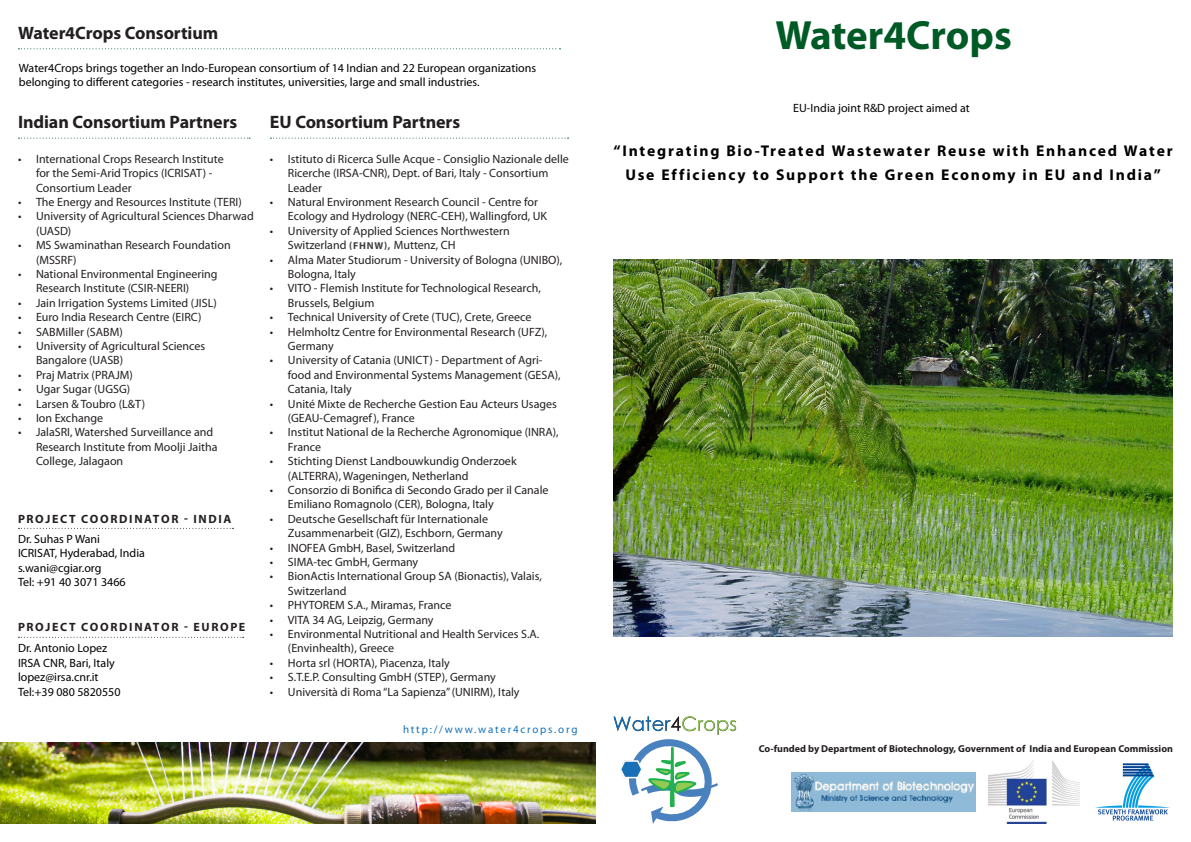
<style>
.page{position:relative;width:1191px;height:842px;background:#fff}
.page>*{position:absolute;margin:0;border:0;box-sizing:border-box;transform-origin:0 0}
.t1{font:700 41px "Myriad Pro";color:#005a26}
.t2{font:700 18px "Myriad Pro";letter-spacing:-.005em;color:#231f20}
.t3{font:700 15.6px/24px "Myriad Pro";letter-spacing:.115em;color:#000;text-align:center}
.Bullets_Green{font:12px/14.4px "Myriad Pro";color:#231f20}
.Bullets_Green_copy{font:12px/14.4px "Myriad Pro";color:#000}
.t4{font:700 12px "Myriad Pro";letter-spacing:.14em;color:#231f20}
.Website{font:11px "Myriad Pro";letter-spacing:.16em;color:#1371b9}
.figure_text{font:700 10px "Myriad Pro";color:#231f20}
.s1{font-weight:700;font-size:10px;color:#3e3e3f}
</style>
<div class="page">
<img style="left:791px;top:773px;width:184px;height:38px">
<img style="left:1095px;top:763px;width:75px;height:58px">
<img style="left:988px;top:761px;width:91px;height:63px">
<svg style="left:18px;top:138px;width:232px;height:1px"></svg>
<svg style="left:270px;top:138px;width:298px;height:1px"></svg>
<img style="left:0;top:743px;width:595px;height:81px">
<svg style="left:613px;top:716px;width:123px;height:108px"></svg>
<svg style="left:18px;top:48px;width:542px;height:1px"></svg>
<img style="left:613px;top:259px;width:560px;height:378px">
<svg style="left:18px;top:528px;width:215px;height:1px"></svg>
<svg style="left:18px;top:637px;width:226px;height:1px"></svg>
<p class="t2" style="left:18px;top:21px;width:202px">Water4Crops Consortium</p>
<p class="Bullets_Green_copy" style="left:19px;top:60px;width:519px">Water4Crops brings together an Indo-European consortium of 14 Indian and 22 European organizations belonging to different categories - research institutes, universities, large and small industries.</p>
<p class="t2" style="left:18px;top:110px;width:221px">Indian Consortium Partners</p>
<p class="t2" style="left:270px;top:110px;width:192px">EU Consortium Partners</p>
<p class="Bullets_Green" style="left:36px;top:151px;width:189px;text-indent:-18px">• International Crops Research Institute for the Semi-Arid Tropics (ICRISAT) -<br>Consortium Leader</p>
<p class="Bullets_Green" style="left:18px;top:194px;width:225px">• The Energy and Resources Institute (TERI)</p>
<p class="Bullets_Green" style="left:36px;top:209px;width:219px;text-indent:-18px">• University of Agricultural Sciences Dharwad (UASD)</p>
<p class="Bullets_Green" style="left:36px;top:238px;width:196px;text-indent:-18px">• MS Swaminathan Research Foundation (MSSRF)</p>
<p class="Bullets_Green" style="left:36px;top:266px;width:183px;text-indent:-18px">• National Environmental Engineering<br>Research Institute (CSIR-NEERI)</p>
<p class="Bullets_Green" style="left:18px;top:295px;width:200px">• Jain Irrigation Systems Limited (JISL)</p>
<p class="Bullets_Green" style="left:18px;top:310px;width:185px">• Euro India Research Centre (EIRC)</p>
<p class="Bullets_Green" style="left:18px;top:324px;width:106px">• SABMiller (SABM)</p>
<p class="Bullets_Green" style="left:36px;top:338px;width:171px;text-indent:-18px">• University of Agricultural Sciences<br>Bangalore (UASB)</p>
<p class="Bullets_Green" style="left:18px;top:367px;width:116px">• Praj Matrix (PRAJM)</p>
<p class="Bullets_Green" style="left:18px;top:382px;width:114px">• Ugar Sugar (UGSG)</p>
<p class="Bullets_Green" style="left:18px;top:396px;width:129px">• Larsen &amp; Toubro (L&amp;T)</p>
<p class="Bullets_Green" style="left:18px;top:410px;width:87px">• Ion Exchange</p>
<p class="Bullets_Green" style="left:36px;top:425px;width:183px;text-indent:-18px">• JalaSRI, Watershed Surveillance and<br>Research Institute from Moolji Jaitha<br>College, Jalagaon</p>
<p class="t4" style="left:18px;top:511px;width:215px">PROJECT COORDINATOR - INDIA</p>
<p class="Bullets_Green_copy" style="left:18px;top:532px;width:84px">Dr. Suhas P Wani</p>
<p class="Bullets_Green_copy" style="left:18px;top:546px;width:128px">ICRISAT, Hyderabad, India</p>
<p class="Bullets_Green_copy" style="left:18px;top:560px;width:85px">s.wani@cgiar.org</p>
<p class="Bullets_Green_copy" style="left:18px;top:575px;width:109px">Tel: +91 40 3071 3466</p>
<p class="t4" style="left:18px;top:619px;width:229px">PROJECT COORDINATOR - EUROPE</p>
<p class="Bullets_Green_copy" style="left:18px;top:641px;width:91px">Dr. Antonio Lopez</p>
<p class="Bullets_Green_copy" style="left:18px;top:655px;width:98px">IRSA CNR, Bari, Italy</p>
<p class="Bullets_Green_copy" style="left:18px;top:670px;width:82px">lopez@irsa.cnr.it</p>
<p class="Bullets_Green_copy" style="left:18px;top:684px;width:104px">Tel:+39 080 5820550</p>
<p class="Bullets_Green" style="left:288px;top:151px;width:282px;text-indent:-18px">• Istituto di Ricerca Sulle Acque - Consiglio Nazionale delle<br>Ricerche (IRSA-CNR), Dept. of Bari, Italy - Consortium<br>Leader</p>
<p class="Bullets_Green" style="left:288px;top:194px;width:261px;text-indent:-18px">• Natural Environment Research Council - Centre for<br>Ecology and Hydrology (NERC-CEH), Wallingford, UK</p>
<p class="Bullets_Green" style="left:288px;top:223px;width:223px;text-indent:-18px">• University of Applied Sciences Northwestern<br>Switzerland <span class="s1">(FHNW),</span> Muttenz, CH</p>
<p class="Bullets_Green" style="left:288px;top:252px;width:276px;text-indent:-18px">• Alma Mater Studiorum - University of Bologna (UNIBO),<br>Bologna, Italy</p>
<p class="Bullets_Green" style="left:288px;top:281px;width:254px;text-indent:-18px">• VITO - Flemish Institute for Technological Research,<br>Brussels, Belgium</p>
<p class="Bullets_Green" style="left:270px;top:310px;width:263px">• Technical University of Crete (TUC), Crete, Greece</p>
<p class="Bullets_Green" style="left:288px;top:324px;width:261px;text-indent:-18px">• Helmholtz Centre for Environmental Research (UFZ),<br>Germany</p>
<p class="Bullets_Green" style="left:288px;top:353px;width:274px;text-indent:-18px">• University of Catania (UNICT) - Department of Agri&shy;food and Environmental Systems Management (GESA),<br>Catania, Italy</p>
<p class="Bullets_Green" style="left:288px;top:396px;width:270px;text-indent:-18px">• Unité Mixte de Recherche Gestion Eau Acteurs Usages (GEAU-Cemagref), France</p>
<p class="Bullets_Green" style="left:288px;top:425px;width:272px;text-indent:-18px">• Institut National de la Recherche Agronomique (INRA),<br>France</p>
<p class="Bullets_Green" style="left:288px;top:454px;width:230px;text-indent:-18px">• Stichting Dienst Landbouwkundig Onderzoek (ALTERRA), Wageningen, Netherland</p>
<p class="Bullets_Green" style="left:288px;top:482px;width:262px;text-indent:-18px">• Consorzio di Bonifica di Secondo Grado per il Canale<br>Emiliano Romagnolo (CER), Bologna, Italy</p>
<p class="Bullets_Green" style="left:288px;top:511px;width:216px;text-indent:-18px">• Deutsche Gesellschaft für Internationale<br>Zusammenarbeit (GIZ), Eschborn, Germany</p>
<p class="Bullets_Green" style="left:270px;top:540px;width:187px">• INOFEA GmbH, Basel, Switzerland</p>
<p class="Bullets_Green" style="left:270px;top:554px;width:150px">• SIMA-tec GmbH, Germany</p>
<p class="Bullets_Green" style="left:288px;top:569px;width:255px;text-indent:-18px">• BionActis International Group SA (Bionactis), Valais,<br>Switzerland</p>
<p class="Bullets_Green" style="left:270px;top:598px;width:183px">• PHYTOREM S.A., Miramas, France</p>
<p class="Bullets_Green" style="left:270px;top:612px;width:165px">• VITA 34 AG, Leipzig, Germany</p>
<p class="Bullets_Green" style="left:288px;top:626px;width:253px;text-indent:-18px">• Environmental Nutritional and Health Services S.A. (Envinhealth), Greece</p>
<p class="Bullets_Green" style="left:270px;top:655px;width:181px">• Horta srl (HORTA), Piacenza, Italy</p>
<p class="Bullets_Green" style="left:270px;top:670px;width:227px">• S.T.E.P. Consulting GmbH (STEP), Germany</p>
<p class="Bullets_Green" style="left:270px;top:684px;width:251px">• Università di Roma “La Sapienza” (UNIRM), Italy</p>
<p class="Website" style="left:403px;top:723px;width:176px">http://www.water4crops.org</p>
<p class="t1" style="left:775px;top:8px;width:238px">Water4Crops</p>
<p class="Bullets_Green_copy" style="left:793px;top:101px;width:178px">EU-India joint R&amp;D project aimed at</p>
<p class="t3" style="left:613px;top:138px;width:561px">“Integrating Bio-Treated Wastewater Reuse with Enhanced Water<br>Use Efficiency to Support the Green Economy in EU and India”</p>
<p class="figure_text" style="left:759px;top:742px;width:415px">Co-funded by Department of Biotechnology, Government of India and European Commission</p>
</div>
